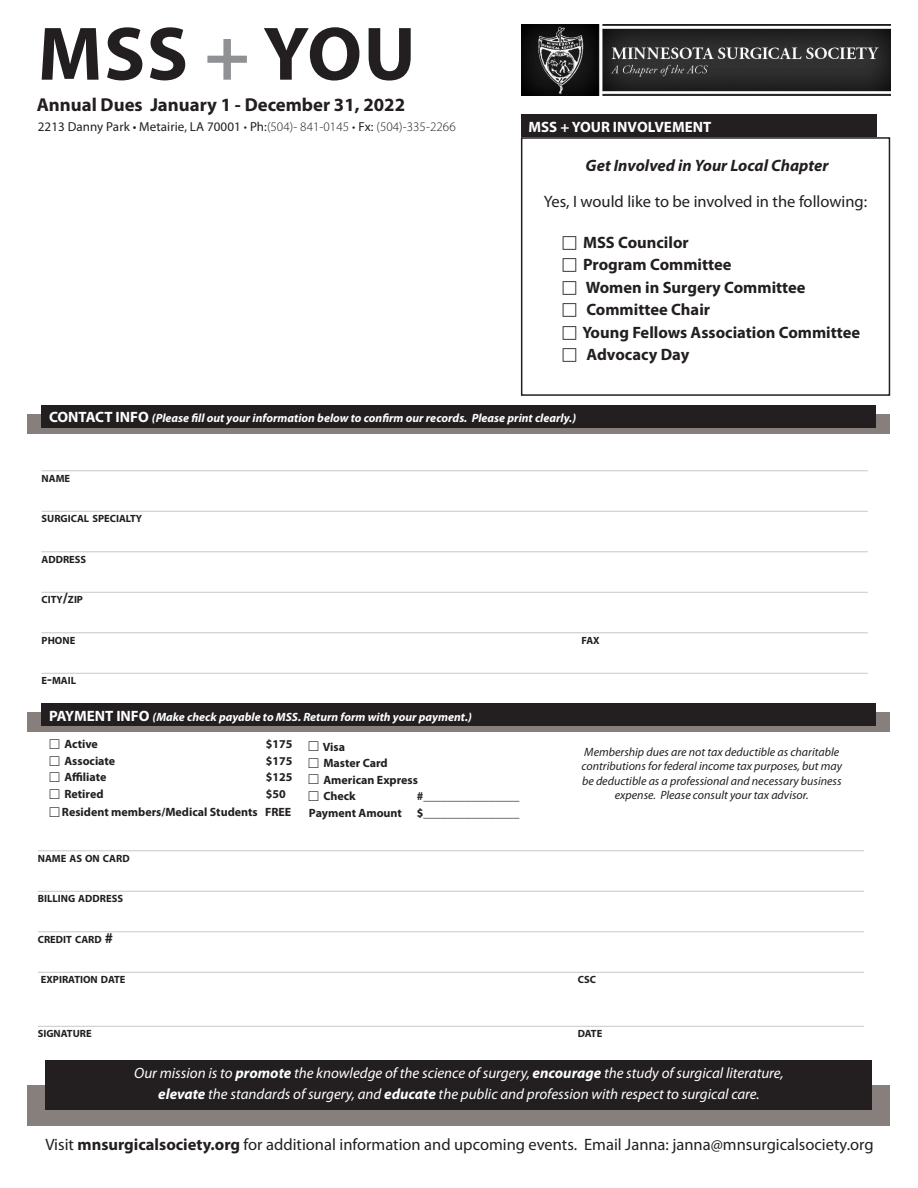
<style>
.page{position:relative;width:918px;height:1188px;background:#fff}
.page>*{position:absolute;margin:0;border:0;box-sizing:border-box;transform-origin:0 0}
.t1{font:700 76.5px "Myriad Pro";letter-spacing:.02em;color:#231f20}
.t2{font:700 18.75px "Myriad Pro";color:#231f20}
.t3{font:16.5px "Myriad Pro";color:#231f20}
.t4{font:700 16.5px "Myriad Pro";color:#231f20}
.t5{font:italic 700 16.5px "Myriad Pro";color:#231f20}
.t6{font:italic 15px "Myriad Pro";color:#fff}
.t7{font:700 15px "Myriad Pro";color:#fff}
.t8{font:13.05px "Myriad Pro";letter-spacing:.005em;color:#231f20}
.t9{font:italic 12px/14.4px "Myriad Pro";color:#231f20;text-align:center}
.t10{font:700 12px "Myriad Pro";color:#231f20}
.t11{font:italic 700 12px "Myriad Pro";color:#fff}
.t12{font:700 10.5px "Myriad Pro";color:#231f20}
.s1{color:#8f9194}
.s2{font-weight:300}
.s3{font-style:normal;font-size:15px}
.s4{font-size:15px}
.s5{font-weight:700}
</style>
<div class="page">
<div style="left:28px;top:1085px;width:862px;height:41px;background:#867f7c"></div>
<div style="left:28px;top:712px;width:862px;height:20px;background:#867f7c"></div>
<div style="left:28px;top:414px;width:862px;height:20px;background:#867f7c"></div>
<div style="left:46px;top:1060px;width:826px;height:50px;background:#231f20"></div>
<img style="left:522px;top:24px;width:369px;height:71px">
<div style="left:42px;top:405px;width:834px;height:23px;background:#231f20"></div>
<hr style="left:42px;top:470px;width:826px;height:1px;background:#c7c8ca">
<hr style="left:42px;top:511px;width:826px;height:1px;background:#c7c8ca">
<hr style="left:42px;top:551px;width:826px;height:1px;background:#c7c8ca">
<hr style="left:42px;top:592px;width:826px;height:1px;background:#c7c8ca">
<hr style="left:42px;top:632px;width:826px;height:1px;background:#c7c8ca">
<hr style="left:42px;top:673px;width:826px;height:1px;background:#c7c8ca">
<div style="left:42px;top:704px;width:834px;height:22px;background:#231f20"></div>
<hr style="left:38px;top:850px;width:826px;height:1px;background:#c7c8ca">
<hr style="left:38px;top:891px;width:826px;height:1px;background:#c7c8ca">
<hr style="left:38px;top:931px;width:826px;height:1px;background:#c7c8ca">
<hr style="left:38px;top:972px;width:826px;height:1px;background:#c7c8ca">
<hr style="left:38px;top:1026px;width:826px;height:1px;background:#c7c8ca">
<div style="left:521px;top:137px;width:369px;height:259px;border:2px solid #231f20"></div>
<div style="left:521px;top:115px;width:355px;height:22px;background:#231f20"></div>
<p class="t1" style="left:38px;top:11px;width:379px">MSS <span class="s1">+</span> YOU</p>
<p class="t2" style="left:37px;top:94px;width:370px">Annual Dues January 1 - December 31, 2022</p>
<p class="t8" style="left:38px;top:120px;width:419px">2213 Danny Park • Metairie, LA 70001 <span class="s2">•</span> Ph:<span class="s2">(504)- 841-0145 •</span> Fx: <span class="s2">(504)-335-2266</span></p>
<p class="t7" style="left:528px;top:118px;width:184px">MSS + YOUR INVOLVEMENT</p>
<p class="t5" style="left:586px;top:157px;width:244px">Get Involved in Your Local Chapter</p>
<p class="t3" style="left:544px;top:193px;width:325px">Yes, I would like to be involved in the following:</p>
<p class="t4" style="left:583px;top:233px;width:107px">MSS Councilor</p>
<p class="t4" style="left:583px;top:256px;width:150px">Program Committee</p>
<p class="t4" style="left:586px;top:278px;width:221px">Women in Surgery Committee</p>
<p class="t4" style="left:586px;top:301px;width:125px">Committee Chair</p>
<p class="t4" style="left:582px;top:323px;width:279px">Young Fellows Association Committee</p>
<p class="t4" style="left:586px;top:346px;width:104px">Advocacy Day</p>
<p class="t11" style="left:49px;top:411px;width:529px"><span class="s3">CONTACT INFO</span> (Please fill out your information below to confirm our records. Please print clearly.)</p>
<p class="t12" style="left:42px;top:472px;width:30px">NAME</p>
<p class="t12" style="left:42px;top:513px;width:102px">SURGICAL SPECIALTY</p>
<p class="t12" style="left:42px;top:553px;width:46px">ADDRESS</p>
<p class="t12" style="left:42px;top:594px;width:43px">CITY<span class="s4">/</span>ZIP</p>
<p class="t12" style="left:42px;top:634px;width:35px">PHONE</p>
<p class="t12" style="left:582px;top:634px;width:19px">FAX</p>
<p class="t12" style="left:42px;top:675px;width:36px">E<span class="s4">-</span>MAIL</p>
<p class="t11" style="left:49px;top:710px;width:424px"><span class="s3">PAYMENT INFO</span> (Make check payable to MSS. Return form with your payment.)</p>
<p class="t10" style="left:64px;top:738px;width:35px">Active</p>
<p class="t10" style="left:266px;top:738px;width:28px">$175</p>
<p class="t10" style="left:64px;top:754px;width:52px">Associate</p>
<p class="t10" style="left:266px;top:754px;width:28px">$175</p>
<p class="t10" style="left:64px;top:771px;width:44px">Affiliate</p>
<p class="t10" style="left:266px;top:771px;width:28px">$125</p>
<p class="t10" style="left:64px;top:787px;width:41px">Retired</p>
<p class="t10" style="left:266px;top:787px;width:21px">$50</p>
<p class="t10" style="left:62px;top:805px;width:231px">Resident members/Medical Students FREE</p>
<p class="t10" style="left:323px;top:740px;width:24px">Visa</p>
<p class="t10" style="left:323px;top:756px;width:66px">Master Card</p>
<p class="t10" style="left:323px;top:773px;width:96px">American Express</p>
<p class="t10" style="left:323px;top:789px;width:34px">Check</p>
<p class="t10" style="left:417px;top:789px;width:104px">#________________</p>
<p class="t10" style="left:309px;top:806px;width:212px">Payment Amount $________________</p>
<p class="t9" style="left:582px;top:745px;width:262px">Membership dues are not tax deductible as charitable contributions for federal income tax purposes, but may be deductible as a professional and necessary business expense. Please consult your tax advisor.</p>
<p class="t12" style="left:38px;top:852px;width:93px">NAME AS ON CARD</p>
<p class="t12" style="left:38px;top:893px;width:87px">BILLING ADDRESS</p>
<p class="t12" style="left:38px;top:933px;width:77px">CREDIT CARD <span class="s4">#</span></p>
<p class="t12" style="left:41px;top:974px;width:86px">EXPIRATION DATE</p>
<p class="t12" style="left:578px;top:974px;width:20px">CSC</p>
<p class="t12" style="left:38px;top:1028px;width:55px">SIGNATURE</p>
<p class="t12" style="left:578px;top:1028px;width:26px">DATE</p>
<p class="t6" style="left:134px;top:1065px;width:651px">Our mission is to <span class="s5">promote</span> the knowledge of the science of surgery, <span class="s5">encourage</span> the study of surgical literature,</p>
<p class="t6" style="left:158px;top:1086px;width:603px"><span class="s5">elevate</span> the standards of surgery, and <span class="s5">educate</span> the public and profession with respect to surgical care.</p>
<p class="t3" style="left:45px;top:1135px;width:830px">Visit <span class="s5">mnsurgicalsociety.org</span> for additional information and upcoming events. Email Janna: janna@mnsurgicalsociety.org</p>
</div>
